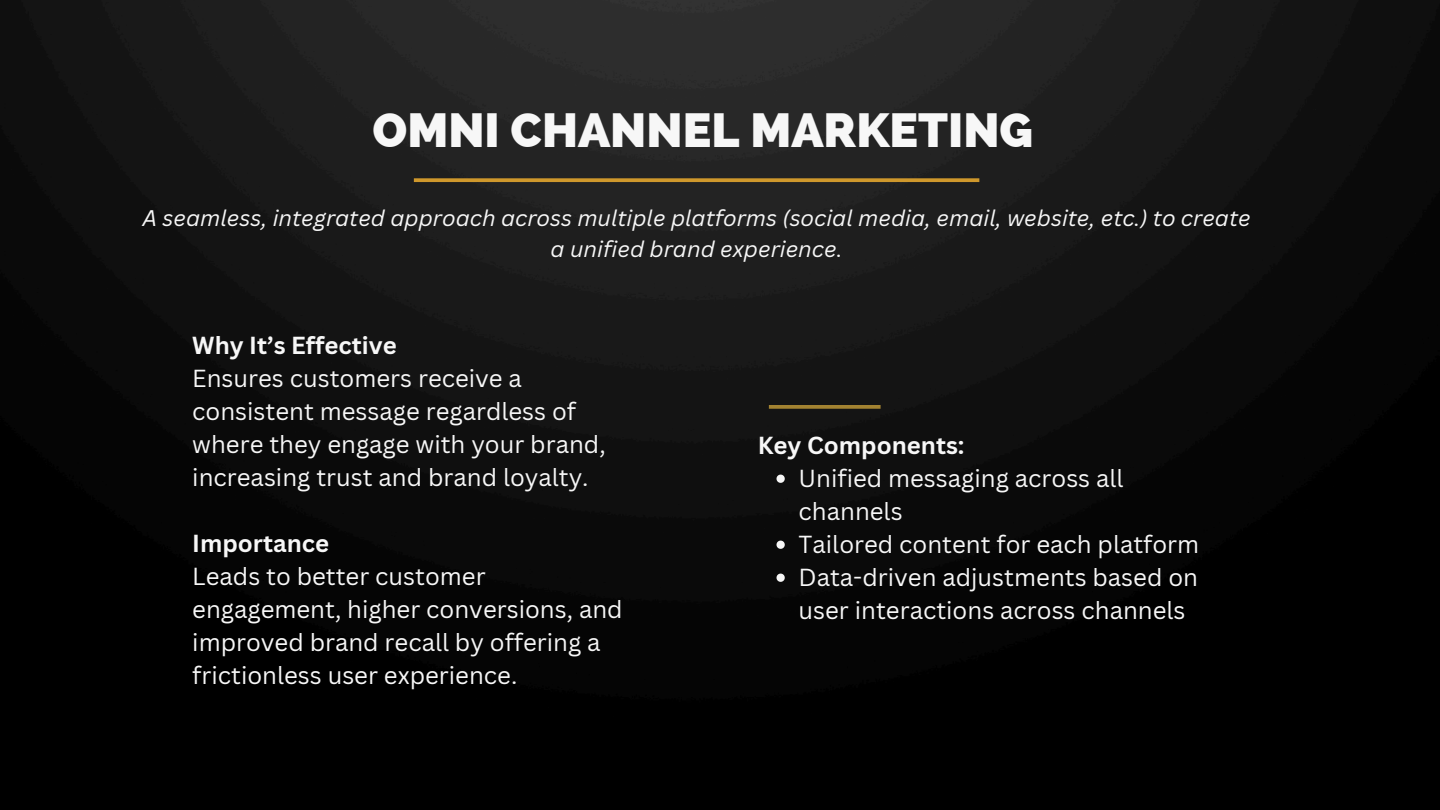
<style>
.page{position:relative;width:1440px;height:810px;background:#fff}
.page>*{position:absolute;margin:0;border:0;box-sizing:border-box;transform-origin:0 0}
.t1{font:800 48px "Raleway";color:#f7f7f7}
.t2{font:24px/33px "Canva Sans";color:#f7f7f7}
.t3{font:700 24px "Canva Sans";color:#f7f7f7}
.t4{font:italic 22px/30.8px "Canva Sans";color:#f7f7f7;text-align:center}
</style>
<div class="page">
<img style="left:0;top:0;width:1440px;height:810px">
<svg style="left:769px;top:405px;width:112px;height:4px"></svg>
<svg style="left:414px;top:178px;width:565px;height:4px;background:#c18e2b"></svg>
<svg style="left:777px;top:475px;width:8px;height:8px"></svg>
<svg style="left:777px;top:541px;width:8px;height:8px"></svg>
<svg style="left:777px;top:574px;width:8px;height:8px"></svg>
<h1 class="t1" style="left:373px;top:102px;width:662px">OMNI CHANNEL MARKETING</h1>
<p class="t4" style="left:142px;top:202px;width:1110px">A seamless, integrated approach across multiple platforms (social media, email, website, etc.) to create a unified brand experience.</p>
<h2 class="t3" style="left:192px;top:329px;width:206px">Why It’s Effective</h2>
<p class="t2" style="left:192px;top:362px;width:415px">Ensures customers receive a consistent message regardless of where they engage with your brand, increasing trust and brand loyalty.</p>
<p class="t3" style="left:192px;top:527px;width:138px">Importance</p>
<p class="t2" style="left:192px;top:560px;width:432px">Leads to better customer engagement, higher conversions, and improved brand recall by offering a frictionless user experience.</p>
<p class="t3" style="left:758px;top:429px;width:208px">Key Components:</p>
<p class="t2" style="left:799px;top:462px;width:326px">Unified messaging across all channels</p>
<p class="t2" style="left:799px;top:528px;width:402px">Tailored content for each platform</p>
<p class="t2" style="left:799px;top:561px;width:401px">Data-driven adjustments based on user interactions across channels</p>
</div>
